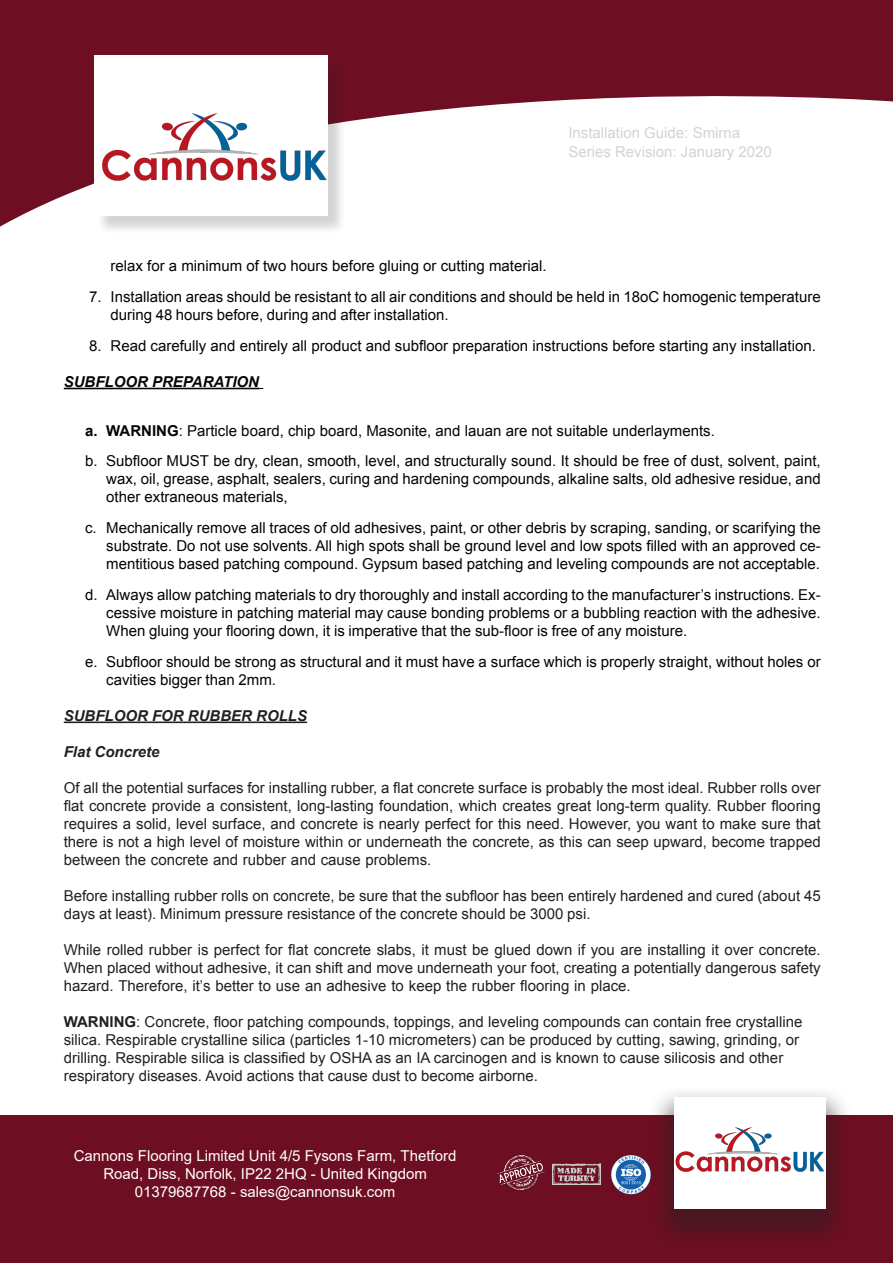
<style>
.page{position:relative;width:893px;height:1263px;background:#fff}
.page>*{position:absolute;margin:0;border:0;box-sizing:border-box;transform-origin:0 0}
.t1{font:15px/18px "Arial";color:#040503;text-align:justify}
.t2{font:15px/18px "Arial";color:#231f20;text-align:justify}
.t3{font:15px/18px "Arial";color:#fff;text-align:center}
.t4{font:15px/18px "Arial";color:#d4d3d2}
.t5{font:italic 700 15px "Arial";color:#231f20}
.t6{font:italic 700 15px "Arial";color:#040503}
.s1{font-weight:700}
</style>
<div class="page">
<svg style="left:0;top:0;width:893px;height:227px"></svg>
<div style="left:0;top:1115px;width:893px;height:148px;background:#6e0e22"></div>
<div style="left:647px;top:1084px;width:207px;height:167px;background:#231f20;opacity:.5"></div>
<img style="left:610px;top:1154px;width:42px;height:41px">
<img style="left:553px;top:1164px;width:47px;height:20px">
<img style="left:497px;top:1155px;width:47px;height:34px">
<hr style="left:64px;top:388px;width:195px;height:1px;background:#040503">
<hr style="left:64px;top:721px;width:243px;height:2px;background:#231f20">
<img style="left:66px;top:0;width:297px;height:230px">
<img style="left:652px;top:1084px;width:197px;height:164px">
<p class="t4" style="left:568px;top:124px;width:205px">Installation Guide: Smirna<br>Series Revision: January 2020</p>
<p class="t1" style="left:111px;top:257px;width:438px">relax for a minimum of two hours before gluing or cutting material.</p>
<p class="t1" style="left:111px;top:288px;width:712px;text-indent:-21px">7. Installation areas should be resistant to all air conditions and should be held in 18oC homogenic temperature during 48 hours before, during and after installation.</p>
<p class="t1" style="left:89px;top:337px;width:728px">8. Read carefully and entirely all product and subfloor preparation instructions before starting any installation.</p>
<p class="t6" style="left:64px;top:372px;width:197px">SUBFLOOR PREPARATION</p>
<p class="t1" style="left:85px;top:422px;width:631px"><span class="s1">a. WARNING</span>: Particle board, chip board, Masonite, and lauan are not suitable underlayments.</p>
<p class="t1" style="left:106px;top:452px;width:716px;text-indent:-21px">b. Subfloor MUST be dry, clean, smooth, level, and structurally sound. It should be free of dust, solvent, paint, wax, oil, grease, asphalt, sealers, curing and hardening compounds, alkaline salts, old adhesive residue, and other extraneous materials,</p>
<p class="t1" style="left:106px;top:519px;width:716px;text-indent:-21px">c. Mechanically remove all traces of old adhesives, paint, or other debris by scraping, sanding, or scarifying the substrate. Do not use solvents. All high spots shall be ground level and low spots filled with an approved ce&shy;mentitious based patching compound. Gypsum based patching and leveling compounds are not acceptable.</p>
<p class="t1" style="left:106px;top:586px;width:716px;text-indent:-21px">d. Always allow patching materials to dry thoroughly and install according to the manufacturer’s instructions. Ex&shy;cessive moisture in patching material may cause bonding problems or a bubbling reaction with the adhesive.<br>When gluing your flooring down, it is imperative that the sub-floor is free of any moisture.</p>
<p class="t1" style="left:106px;top:653px;width:716px;text-indent:-21px">e. Subfloor should be strong as structural and it must have a surface which is properly straight, without holes or cavities bigger than 2mm.</p>
<p class="t5" style="left:64px;top:706px;width:245px">SUBFLOOR FOR RUBBER ROLLS</p>
<p class="t5" style="left:64px;top:742px;width:97px">Flat Concrete</p>
<p class="t2" style="left:64px;top:779px;width:758px">Of all the potential surfaces for installing rubber, a flat concrete surface is probably the most ideal. Rubber rolls over flat concrete provide a consistent, long-lasting foundation, which creates great long-term quality. Rubber flooring requires a solid, level surface, and concrete is nearly perfect for this need. However, you want to make sure that there is not a high level of moisture within or underneath the concrete, as this can seep upward, become trapped between the concrete and rubber and cause problems.</p>
<p class="t2" style="left:64px;top:887px;width:758px">Before installing rubber rolls on concrete, be sure that the subfloor has been entirely hardened and cured (about 45 days at least). Minimum pressure resistance of the concrete should be 3000 psi.</p>
<p class="t2" style="left:64px;top:941px;width:758px">While rolled rubber is perfect for flat concrete slabs, it must be glued down if you are installing it over concrete.<br>When placed without adhesive, it can shift and move underneath your foot, creating a potentially dangerous safety hazard. Therefore, it’s better to use an adhesive to keep the rubber flooring in place.</p>
<p class="t2" style="left:64px;top:1013px;width:740px;text-align:left"><span class="s1">WARNING</span>: Concrete, floor patching compounds, toppings, and leveling compounds can contain free crystalline silica. Respirable crystalline silica (particles 1-10 micrometers) can be produced by cutting, sawing, grinding, or drilling. Respirable silica is classified by OSHA as an IA carcinogen and is known to cause silicosis and other respiratory diseases. Avoid actions that cause dust to become airborne.</p>
<p class="t3" style="left:74px;top:1146px;width:384px">Cannons Flooring Limited Unit 4/5 Fysons Farm, Thetford<br>Road, Diss, Norfolk, IP22 2HQ - United Kingdom<br>01379687768 - sales@cannonsuk.com</p>
</div>
